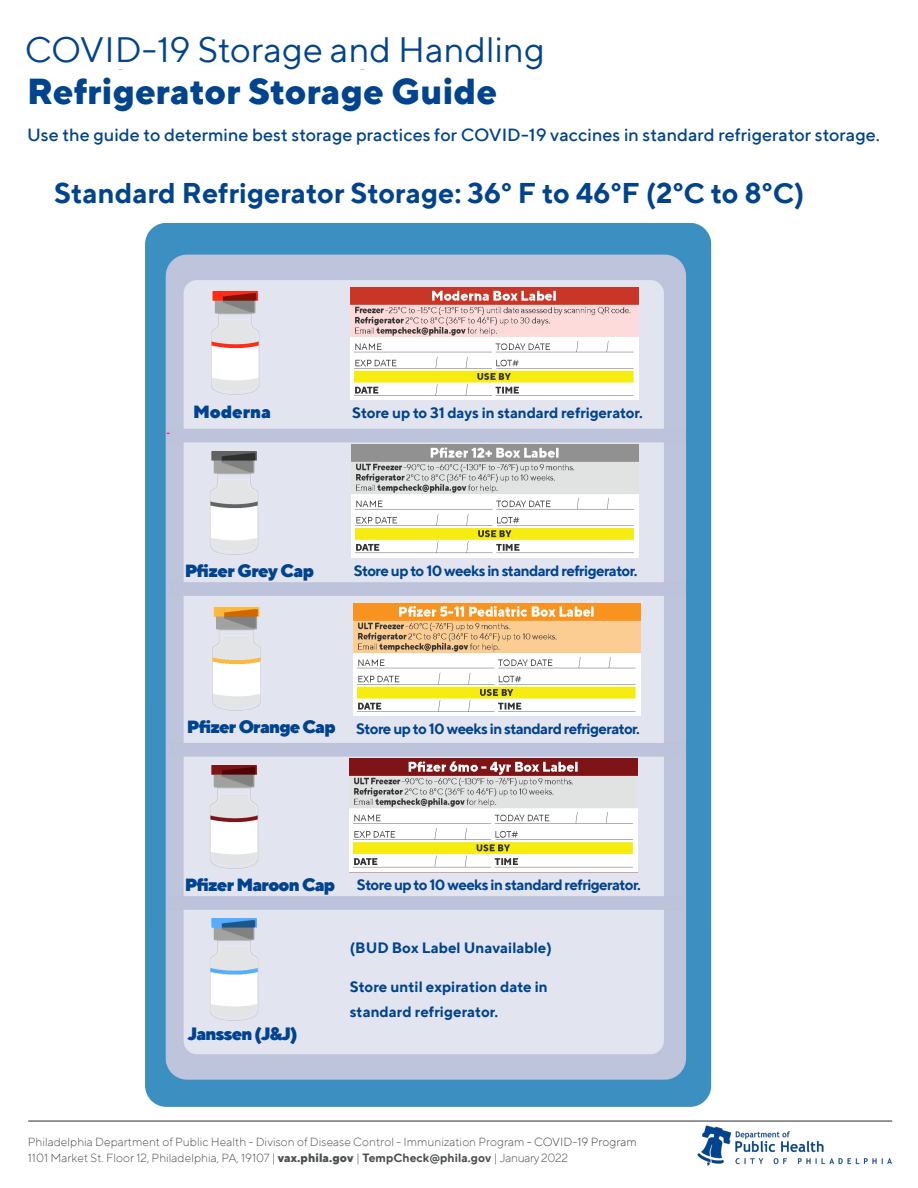
<style>
.page{position:relative;width:918px;height:1188px;background:#fff}
.page>*{position:absolute;margin:0;border:0;box-sizing:border-box;transform-origin:0 0}
.t1{font:36px/42px "TT Norms";color:#00438e}
.t2{font:700 28.5px "TT Norms";color:#00438e}
.t3{font:500 18px "TT Norms";color:#00438e}
.t4{font:900 18px "TT Norms";letter-spacing:-.04em;color:#00438e}
.t5{font:900 18px "TT Norms";letter-spacing:-.01em;color:#00438e}
.t6{font:700 15px "TT Norms";letter-spacing:-.04em;color:#00438e}
.t7{font:700 15px/25.5px "TT Norms";color:#00438e}
.t8{font:700 15px "TT Norms";letter-spacing:-.01em;color:#00438e}
.t9{font:300 12px/16.5px "TT Norms";color:#4c504f}
.s1{font-weight:800}
.s2{font-weight:900;font-size:18px}
.s3{color:#434343}
.s4{font-weight:700}
</style>
<div class="page">
<img style="left:697px;top:1126px;width:195px;height:39px">
<hr style="left:28px;top:1120px;width:864px;height:2px;background:#434343">
<img style="left:145px;top:223px;width:567px;height:883px">
<img style="left:195px;top:292px;width:93px;height:102px">
<img style="left:351px;top:287px;width:287px;height:113px">
<img style="left:184px;top:452px;width:103px;height:102px">
<img style="left:351px;top:444px;width:288px;height:113px">
<img style="left:187px;top:608px;width:102px;height:102px">
<img style="left:354px;top:603px;width:287px;height:112px">
<img style="left:184px;top:766px;width:103px;height:102px">
<img style="left:350px;top:759px;width:287px;height:113px">
<img style="left:184px;top:918px;width:103px;height:102px">
<p class="t1" style="left:27px;top:27px;width:560px">Storage and Handling - Cli ic Tools<br><span class="s1">Refrigerator Storage Guide</span></p>
<p class="t1" style="left:25px;top:28px;width:522px">COVID-19 Storage and Handling</p>
<p class="t3" style="left:27px;top:124px;width:855px">Use the guide to determine best storage practices for COVID-19 vaccines in standard refrigerator storage.</p>
<p class="t2" style="left:54px;top:175px;width:752px">Standard Refrigerator Storage: 36° F to 46°F (2°C to 8°C)</p>
<p class="t5" style="left:193px;top:400px;width:80px">Moderna</p>
<p class="t8" style="left:352px;top:404px;width:292px">Store up to 31 days in standard refrigerator.</p>
<p class="t4" style="left:185px;top:559px;width:131px">Pfizer Grey Cap</p>
<p class="t6" style="left:354px;top:561px;width:285px">Store up to 10 weeks in standard refrigerator.</p>
<p class="t6" style="left:187px;top:720px;width:455px"><span class="s2">Pfizer Orange Cap</span> Store up to 10 weeks in standard refrigerator.</p>
<p class="t6" style="left:185px;top:875px;width:458px"><span class="s2">Pfizer Maroon Cap</span> Store up to 10 weeks in standard refrigerator.</p>
<p class="t4" style="left:188px;top:1022px;width:111px">Janssen (J&amp;J)</p>
<p class="t7" style="left:350px;top:934px;width:204px">(BUD Box Label Unavailable)</p>
<p class="t7" style="left:350px;top:973px;width:200px">Store until expiration date in standard refrigerator.</p>
<p class="t9" style="left:28px;top:1133px;width:611px">Philadelphia Department of Public Health - Divison of Disease Control - Immunization Program <span class="s3">- COVID-19 Program<br></span>1101 Market St. Floor 12, Philadelphia, PA, 19107 | <span class="s1">vax.phila.gov</span> | <span class="s4">TempCheck@phila.gov</span> | January 2022</p>
</div>
